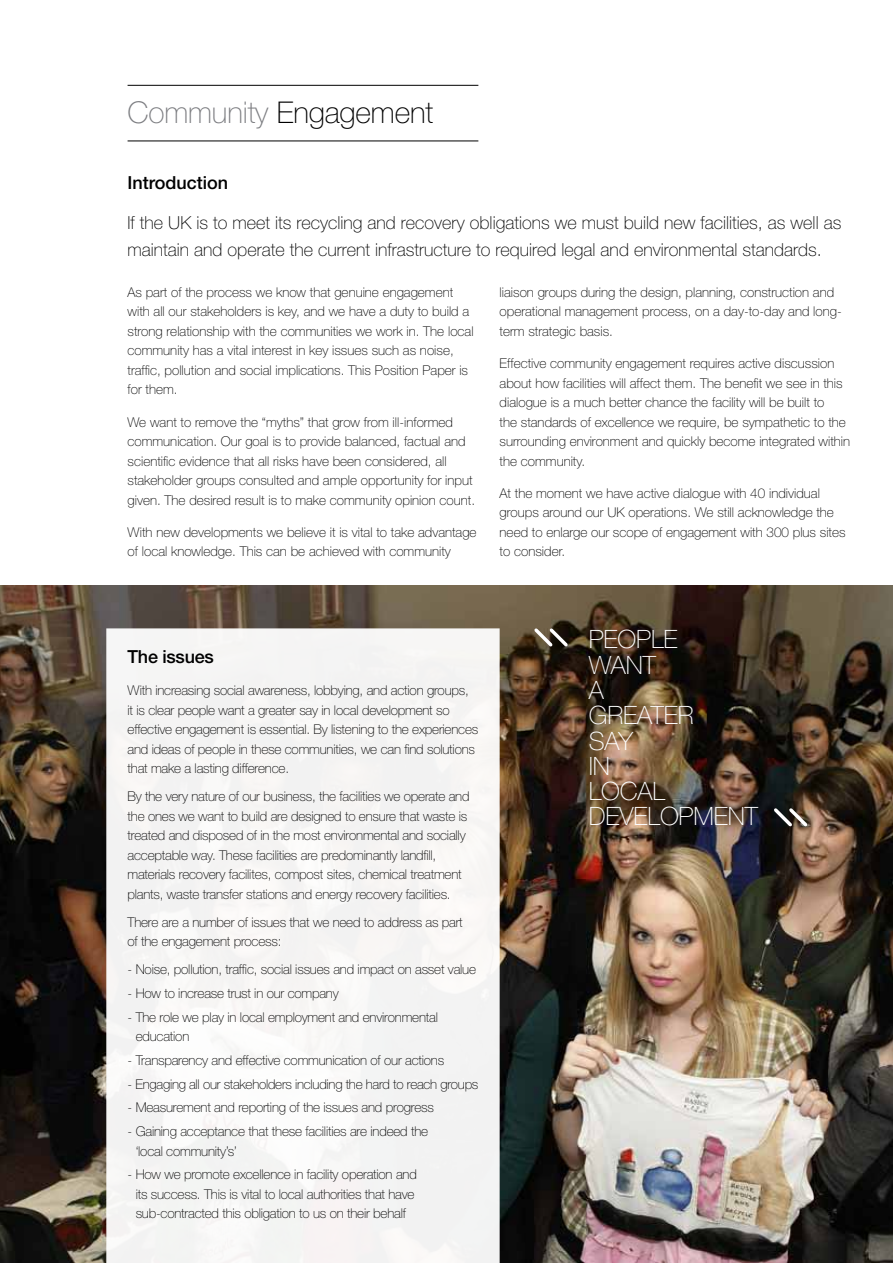
<style>
.page{position:relative;width:893px;height:1263px;background:#fff}
.page>*{position:absolute;margin:0;border:0;box-sizing:border-box;transform-origin:0 0}
.t1{font:100 30px "Helvetica Neue";letter-spacing:-.005em;color:#000}
.t2{font:100 25.35px/25.3px "Helvetica Neue";letter-spacing:-.005em;color:#fff}
.t3{font:100 18px/27px "Helvetica Neue";color:#000}
.t4{font:500 18px "Helvetica Neue";letter-spacing:-.005em;color:#000}
.t5{font:100 13.5px/19.5px "Helvetica Neue";color:#000}
.t6{font:100 13.5px "Helvetica Neue";letter-spacing:-.02em;color:#000}
.s1{color:#7c7d81}
</style>
<div class="page">
<img style="left:0;top:586px;width:893px;height:677px">
<hr style="left:128px;top:141px;width:350px;height:1px;background:#000">
<hr style="left:128px;top:85px;width:350px;height:1px;background:#000">
<div style="left:106px;top:628px;width:394px;height:635px;background:#f5f4f3"></div>
<svg style="left:531px;top:625px;width:40px;height:25px"></svg>
<svg style="left:771px;top:805px;width:39px;height:24px"></svg>
<h1 class="t1" style="left:128px;top:96px;width:307px"><span class="s1">Community</span> Engagement</h1>
<h3 class="t4" style="left:128px;top:172px;width:102px">Introduction</h3>
<h3 class="t3" style="left:128px;top:209px;width:715px">If the UK is to meet its recycling and recovery obligations we must build new facilities, as well as maintain and operate the current infrastructure to required legal and environmental standards.</h3>
<p class="t5" style="left:128px;top:282px;width:348px">As part of the process we know that genuine engagement with all our stakeholders is key, and we have a duty to build a strong relationship with the communities we work in. The local community has a vital interest in key issues such as noise, traffic, pollution and social implications. This Position Paper is for them.</p>
<p class="t5" style="left:128px;top:412px;width:349px">We want to remove the “myths” that grow from ill-informed communication. Our goal is to provide balanced, factual and scientific evidence that all risks have been considered, all stakeholder groups consulted and ample opportunity for input given. The desired result is to make community opinion count.</p>
<p class="t5" style="left:128px;top:522px;width:351px">With new developments we believe it is vital to take advantage of local knowledge. This can be achieved with community</p>
<p class="t5" style="left:500px;top:282px;width:344px">liaison groups during the design, planning, construction and operational management process, on a day-to-day and long&shy;term strategic basis.</p>
<p class="t5" style="left:500px;top:354px;width:352px">Effective community engagement requires active discussion about how facilities will affect them. The benefit we see in this dialogue is a much better chance the facility will be built to<br>the standards of excellence we require, be sympathetic to the surrounding environment and quickly become integrated within the community.</p>
<p class="t5" style="left:500px;top:483px;width:347px">At the moment we have active dialogue with 40 individual groups around our UK operations. We still acknowledge the need to enlarge our scope of engagement with 300 plus sites to consider.</p>
<h3 class="t4" style="left:128px;top:646px;width:88px">The issues</h3>
<p class="t5" style="left:128px;top:681px;width:352px">With increasing social awareness, lobbying, and action groups,<br>it is clear people want a greater say in local development so effective engagement is essential. By listening to the experiences and ideas of people in these communities, we can find solutions that make a lasting difference.</p>
<p class="t5" style="left:128px;top:787px;width:344px">By the very nature of our business, the facilities we operate and the ones we want to build are designed to ensure that waste is treated and disposed of in the most environmental and socially acceptable way. These facilities are predominantly landfill, materials recovery facilites, compost sites, chemical treatment plants, waste transfer stations and energy recovery facilities.</p>
<p class="t5" style="left:128px;top:912px;width:337px">There are a number of issues that we need to address as part of the engagement process:</p>
<p class="t5" style="left:128px;top:960px;width:350px">- Noise, pollution, traffic, social issues and impact on asset value</p>
<p class="t5" style="left:128px;top:983px;width:213px">- How to increase trust in our company</p>
<p class="t5" style="left:136px;top:1007px;width:304px;text-indent:-8px">- The role we play in local employment and environmental education</p>
<p class="t5" style="left:128px;top:1050px;width:318px">- Transparency and effective communication of our actions</p>
<p class="t6" style="left:128px;top:1076px;width:352px">- Engaging all our stakeholders including the hard to reach groups</p>
<p class="t5" style="left:128px;top:1098px;width:308px">- Measurement and reporting of the issues and progress</p>
<p class="t5" style="left:136px;top:1122px;width:294px;text-indent:-8px">- Gaining acceptance that these facilities are indeed the ‘local community’s’</p>
<p class="t5" style="left:128px;top:1165px;width:291px;text-align:center">- How we promote excellence in facility operation and its success. This is vital to local authorities that have sub-contracted this obligation to us on their behalf</p>
<h2 class="t2" style="left:589px;top:627px;width:171px">PEOPLE<br>WANT<br>A<br>GREATER<br>SAY<br>IN<br>LOCAL<br>DEVELOPMENT</h2>
</div>
